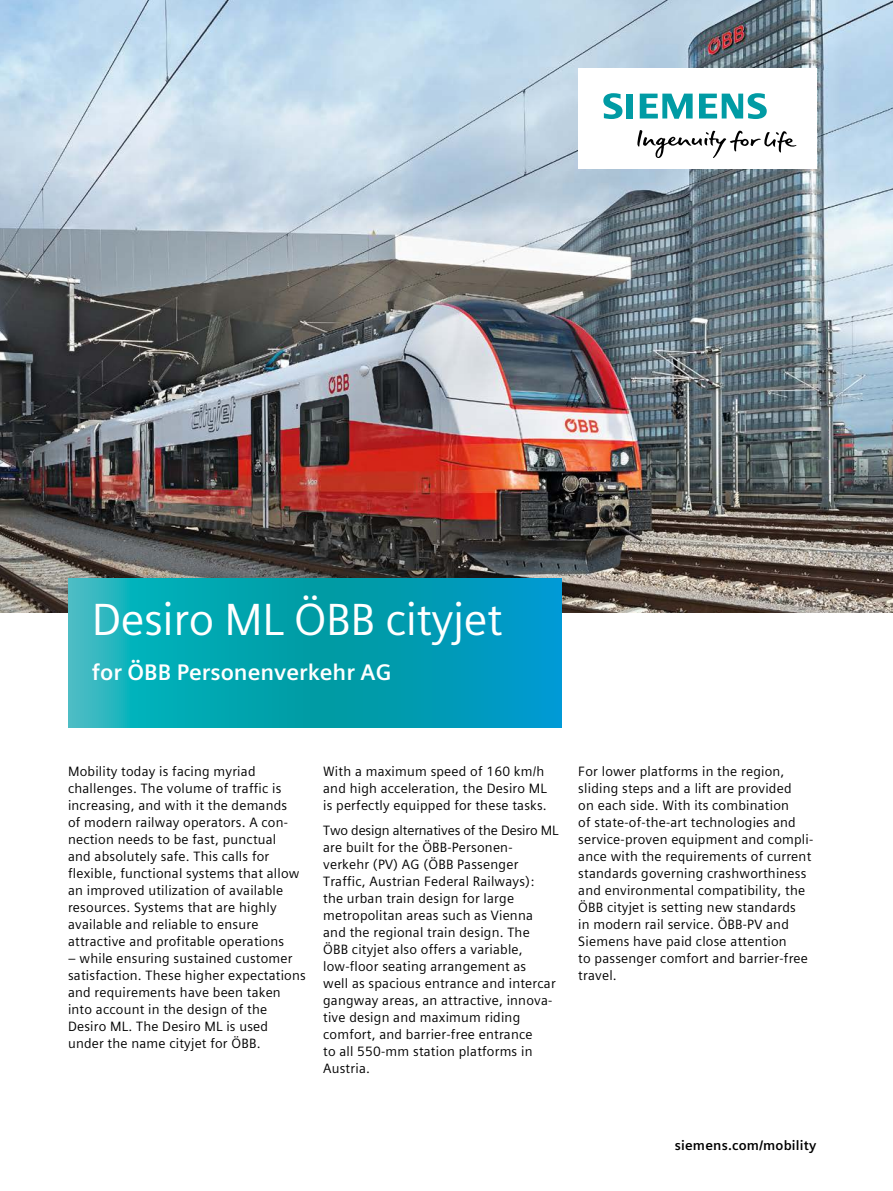
<style>
.page{position:relative;width:893px;height:1191px;background:#fff}
.page>*{position:absolute;margin:0;border:0;box-sizing:border-box;transform-origin:0 0}
.t1{font:45px "Siemens Sans Global";letter-spacing:-.01em;color:#fff}
.t2{font:700 22.5px "Siemens Sans Global";color:#fff}
.t3{font:13.5px/17px "Siemens Sans Global";letter-spacing:.015em;color:#000}
.t4{font:700 13.5px "Siemens Sans Global";letter-spacing:.015em;color:#000}
</style>
<div class="page">
<img style="left:0;top:0;width:893px;height:612px">
<svg style="left:68px;top:578px;width:493px;height:150px;background:#06a2b6"></svg>
<div style="left:578px;top:68px;width:238px;height:101px;background:#fff"></div>
<svg style="left:637px;top:130px;width:159px;height:28px"></svg>
<svg style="left:603px;top:93px;width:30px;height:26px"></svg>
<svg style="left:640px;top:94px;width:53px;height:25px"></svg>
<svg style="left:699px;top:93px;width:68px;height:26px"></svg>
<h1 class="t1" style="left:92px;top:585px;width:412px">Desiro ML ÖBB cityjet</h1>
<h2 class="t2" style="left:92px;top:655px;width:301px">for ÖBB Personenverkehr AG</h2>
<p class="t3" style="left:68px;top:762px;width:233px">Mobility today is facing myriad challenges. The volume of traffic is increasing, and with it the demands of modern railway operators. A con&shy;nection needs to be fast, punctual and absolutely safe. This calls for flexible, functional systems that allow an improved utilization of available resources. Systems that are highly available and reliable to ensure attractive and profitable operations</p>
<p class="t3" style="left:68px;top:949px;width:239px">– while ensuring sustained customer satisfaction. These higher expectations and requirements have been taken into account in the design of the Desiro ML. The Desiro ML is used under the name cityjet for ÖBB.</p>
<p class="t3" style="left:323px;top:762px;width:225px">With a maximum speed of 160 km/h and high acceleration, the Desiro ML is perfectly equipped for these tasks.</p>
<p class="t3" style="left:323px;top:822px;width:237px">Two design alternatives of the Desiro ML are built for the ÖBB-Personen&shy;verkehr (PV) AG (ÖBB Passenger Traffic, Austrian Federal Railways):<br>the urban train design for large metropolitan areas such as Vienna and the regional train design. The<br>ÖBB cityjet also offers a variable, low-floor seating arrangement as<br>well as spacious entrance and intercar gangway areas, an attractive, innova&shy;tive design and maximum riding comfort, and barrier-free entrance<br>to all 550-mm station platforms in Austria.</p>
<p class="t3" style="left:578px;top:762px;width:236px">For lower platforms in the region, sliding steps and a lift are provided<br>on each side. With its combination<br>of state-of-the-art technologies and service-proven equipment and compli&shy;ance with the requirements of current standards governing crashworthiness and environmental compatibility, the ÖBB cityjet is setting new standards<br>in modern rail service. ÖBB-PV and Siemens have paid close attention<br>to passenger comfort and barrier-free travel.</p>
<p class="t4" style="left:675px;top:1134px;width:143px">siemens.com/mobility</p>
</div>
